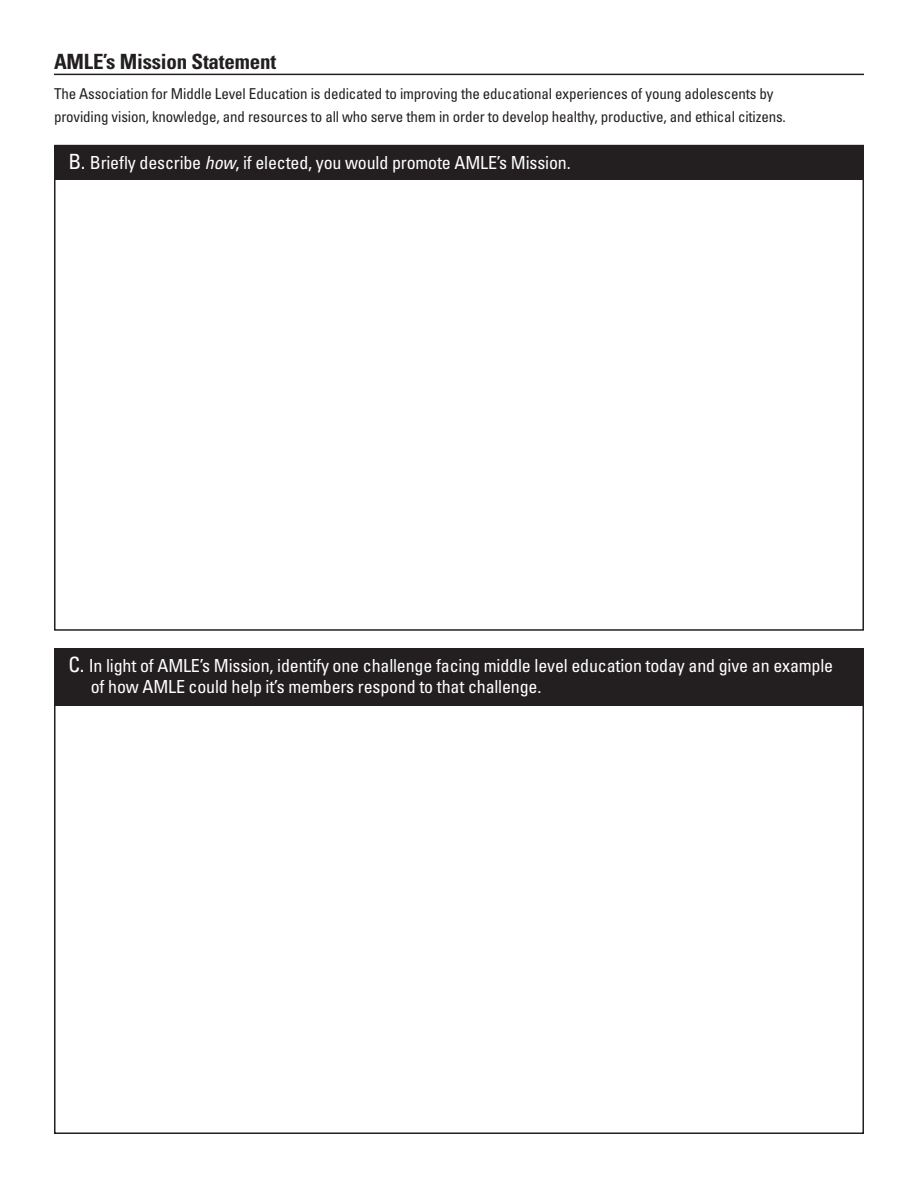
<style>
.page{position:relative;width:918px;height:1188px;background:#fff}
.page>*{position:absolute;margin:0;border:0;box-sizing:border-box;transform-origin:0 0}
.t1{font:700 condensed 21px "Univers LT Std";letter-spacing:-.01em;color:#231f20}
.t2{font:condensed 18px/21.6px "Univers LT Std";letter-spacing:-.01em;color:#fff}
.t3{font:condensed 15px/22.5px "Univers LT Std";letter-spacing:-.01em;color:#231f20}
.s1{font-size:21px}
.s2{font-style:italic}
</style>
<div class="page">
<hr style="left:54px;top:74px;width:810px;height:1px;background:#231f20">
<div style="left:54px;top:145px;width:810px;height:35px;background:#231f20"></div>
<div style="left:54px;top:648px;width:810px;height:58px;background:#231f20"></div>
<p class="t1" style="left:54px;top:49px;width:224px">AMLE’s Mission Statement</p>
<p class="t3" style="left:54px;top:82px;width:733px">The Association for Middle Level Education is dedicated to improving the educational experiences of young adolescents by providing vision, knowledge, and resources to all who serve them in order to develop healthy, productive, and ethical citizens.</p>
<p class="t2" style="left:68px;top:151px;width:504px"><span class="s1">B.</span> Briefly describe <span class="s2">how</span>, if elected, you would promote AMLE’s Mission.</p>
<p class="t2" style="left:91px;top:654px;width:744px;text-indent:-22px"><span class="s1">C.</span> In light of AMLE’s Mission, identify one challenge facing middle level education today and give an example of how AMLE could help it’s members respond to that challenge.</p>
</div>
